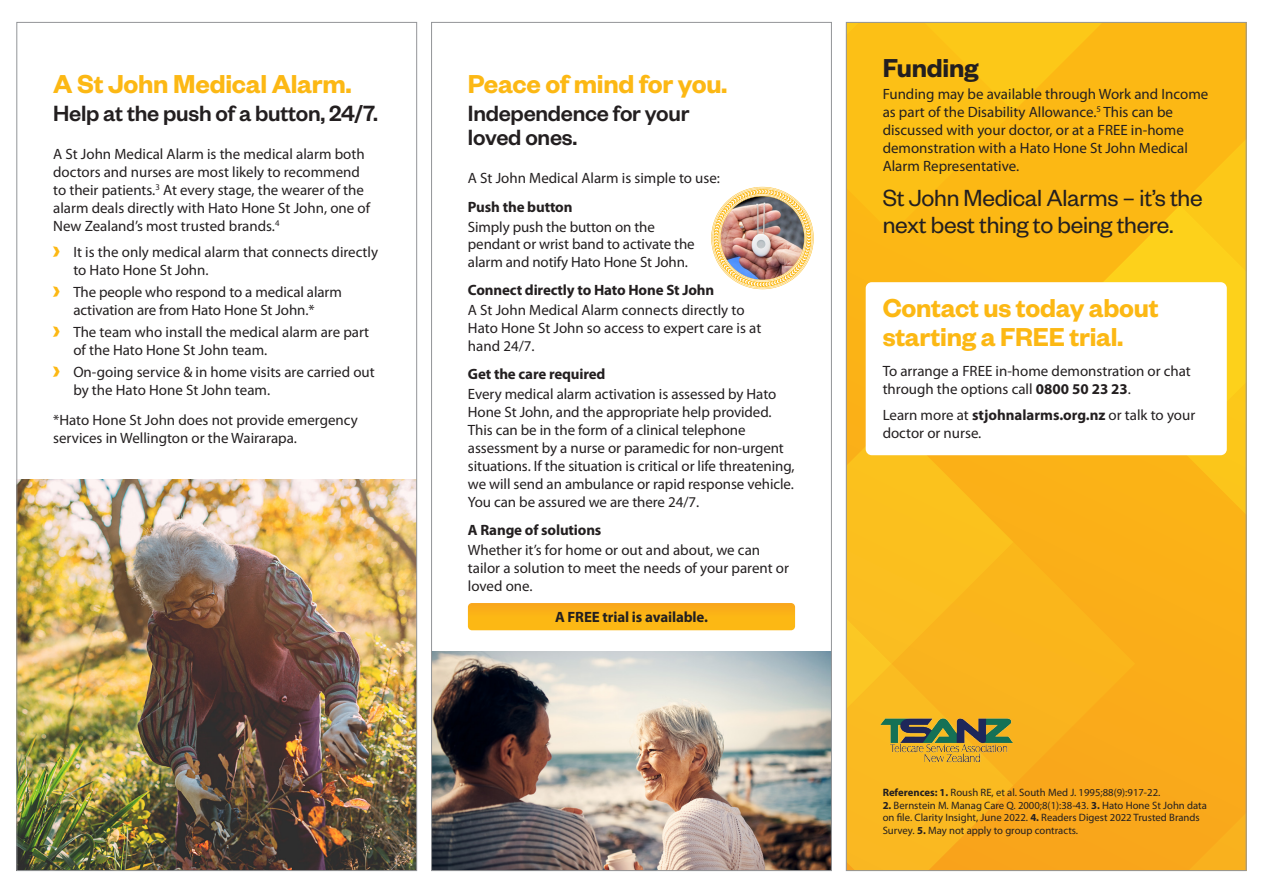
<style>
.page{position:relative;width:1263px;height:893px;background:#fff}
.page>*{position:absolute;margin:0;border:0;box-sizing:border-box;transform-origin:0 0}
.t1{font:600 28.5px/28.5px "Founders Grotesk";letter-spacing:-.01em;color:#fcb814}
.t2{font:600 28.5px "Founders Grotesk";letter-spacing:-.01em;color:#231f20}
.t3{font:25.65px/27.2px "Founders Grotesk";letter-spacing:-.01em;color:#231f20}
.t4{font:500 24.15px/24.2px "Founders Grotesk";letter-spacing:-.01em;color:#231f20}
.t5{font:15px/18px "Myriad Pro";color:#231f20}
.t6{font:700 15px "Myriad Pro";letter-spacing:-.01em;color:#231f20}
.t7{font:10.65px/12.8px "Myriad Pro";color:#231f20}
.s1{font-weight:700}
</style>
<div class="page">
<img style="left:19px;top:479px;width:396px;height:390px">
<img style="left:433px;top:651px;width:397px;height:218px">
<svg style="left:468px;top:603px;width:327px;height:27px;background:#fbb316"></svg>
<img style="left:711px;top:187px;width:103px;height:102px">
<div style="left:846px;top:22px;width:400px;height:849px;background:#fab118"></div>
<svg style="left:1103px;top:205px;width:77px;height:77px;fill:#fdd11b"></svg>
<svg style="left:1180px;top:141px;width:64px;height:371px"></svg>
<div style="left:848px;top:24px;width:287px;height:209px;background:#fcc016"></div>
<div style="left:866px;top:282px;width:361px;height:173px;background:#fff;border-radius:6px"></div>
<svg style="left:846px;top:420px;width:167px;height:451px"></svg>
<p class="t1" style="left:53px;top:68px;width:300px">A St John Medical Alarm.</p>
<p class="t4" style="left:53px;top:100px;width:326px">Help at the push of a button, 24/7.</p>
<p class="t5" style="left:53px;top:145px;width:318px">A St John Medical Alarm is the medical alarm both doctors and nurses are most likely to recommend to their patients.<sup>3</sup> At every stage, the wearer of the alarm deals directly with Hato Hone St John, one of New Zealand’s most trusted brands.<sup>4</sup></p>
<p class="t5" style="left:73px;top:243px;width:306px">It is the only medical alarm that connects directly to Hato Hone St John.</p>
<p class="t5" style="left:73px;top:283px;width:270px">The people who respond to a medical alarm activation are from Hato Hone St John.*</p>
<p class="t5" style="left:73px;top:323px;width:297px">The team who install the medical alarm are part of the Hato Hone St John team.</p>
<p class="t5" style="left:73px;top:363px;width:303px">On-going service &amp; in home visits are carried out by the Hato Hone St John team.</p>
<p class="t5" style="left:53px;top:411px;width:306px">*Hato Hone St John does not provide emergency services in Wellington or the Wairarapa.</p>
<p class="t1" style="left:468px;top:68px;width:261px">Peace of mind for you.</p>
<p class="t4" style="left:468px;top:100px;width:223px">Independence for your loved ones.</p>
<p class="t5" style="left:468px;top:164px;width:254px;line-height:28px">A St John Medical Alarm is simple to use:<br><span class="s1">Push the button</span></p>
<p class="t5" style="left:468px;top:217px;width:228px">Simply push the button on the pendant or wrist band to activate the alarm and notify Hato Hone St John.</p>
<p class="t5" style="left:468px;top:280px;width:278px;line-height:20px"><span class="s1">Connect directly to Hato Hone St John<br></span>A St John Medical Alarm connects directly to</p>
<p class="t5" style="left:468px;top:319px;width:295px">Hato Hone St John so access to expert care is at hand 24/7.</p>
<p class="t5" style="left:468px;top:364px;width:310px;line-height:20px"><span class="s1">Get the care required<br></span>Every medical alarm activation is assessed by Hato</p>
<p class="t5" style="left:468px;top:403px;width:328px">Hone St John, and the appropriate help provided.<br>This can be in the form of a clinical telephone assessment by a nurse or paramedic for non-urgent situations. If the situation is critical or life threatening, we will send an ambulance or rapid response vehicle.<br>You can be assured we are there 24/7.</p>
<p class="t5" style="left:468px;top:520px;width:294px;line-height:20px"><span class="s1">A Range of solutions<br></span>Whether it’s for home or out and about, we can</p>
<p class="t5" style="left:468px;top:559px;width:323px">tailor a solution to meet the needs of your parent or loved one.</p>
<p class="t6" style="left:555px;top:607px;width:154px">A FREE trial is available.</p>
<p class="t2" style="left:883px;top:50px;width:97px">Funding</p>
<p class="t5" style="left:883px;top:84px;width:327px">Funding may be available through Work and Income as part of the Disability Allowance.<sup>5</sup> This can be discussed with your doctor, or at a FREE in-home demonstration with a Hato Hone St John Medical Alarm Representative.</p>
<p class="t3" style="left:883px;top:183px;width:321px">St John Medical Alarms – it’s the next best thing to being there.</p>
<p class="t1" style="left:883px;top:293px;width:277px">Contact us today about starting a FREE trial.</p>
<p class="t5" style="left:883px;top:362px;width:310px">To arrange a FREE in-home demonstration or chat through the options call <span class="s1">0800 50 23 23</span>.</p>
<p class="t5" style="left:883px;top:406px;width:314px">Learn more at <span class="s1">stjohnalarms.org.nz</span> or talk to your doctor or nurse.</p>
<p class="t7" style="left:883px;top:786px;width:279px"><span class="s1">References: 1.</span> Roush RE, et al. South Med J. 1995;88(9):917-22.</p>
<p class="t7" style="left:883px;top:798px;width:326px"><span class="s1">2.</span> Bernstein M. Manag Care Q. 2000;8(1):38-43. <span class="s1">3.</span> Hato Hone St John data on le. Clarity Insight, June 2022. <span class="s1">4.</span> Readers Digest 2022 Trusted Brands<br>Survey. <span class="s1">5.</span> May not apply to group contracts.</p>
</div>
